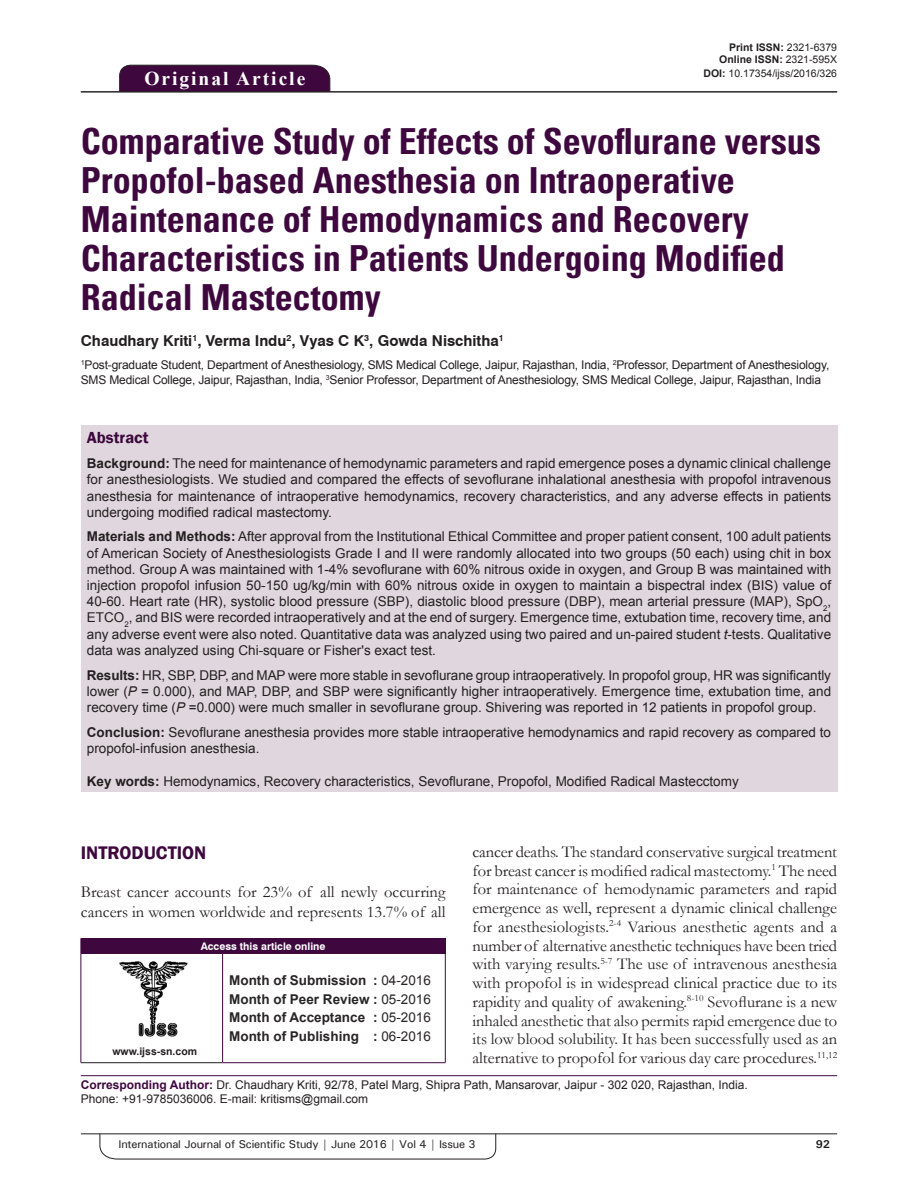
<style>
.page{position:relative;width:918px;height:1188px;background:#fff}
.page>*{position:absolute;margin:0;border:0;box-sizing:border-box;transform-origin:0 0}
.AT{font:700 condensed 36px/39px "Univers";color:#3e083e}
.AH{font:700 19.5px "Times New Roman";letter-spacing:.1em;color:#fff}
.t1{font:600 18.75px "Franklin Gothic";color:#3e083e}
.TX{font:16.5px/18.8px "Garamond";color:#231f20;text-align:justify}
.ABSH{font:600 16.5px "Franklin Gothic";color:#3e083e}
.AU{font:700 15px "Swiss 721 BT";color:#231f20}
.ABS{font:13.5px/16.2px "Arial";color:#231f20;text-align:justify}
.HIS{font:700 13.5px/18.8px "Arial";color:#282526;text-align:justify}
.KWD{font:13.5px "Arial";color:#231f20}
.AFF{font:12px/14.4px "Arial";letter-spacing:-.015em;color:#231f20}
.ADD{font:12px/14.4px "Arial";color:#231f20}
.t2{font:500 11.25px "Univers";letter-spacing:-.015em;color:#231f20}
.t3{font:700 11.25px "Univers";color:#231f20}
.DOI{font:700 10.5px "Arial";color:#231f20}
.DOI-2{font:10.5px "Arial";color:#231f20}
.AAO{font:700 10.5px "Swiss 721 BT";color:#fff}
.Web{font:700 10.5px "Arial";color:#231f20}
.s1{font-weight:400}
.s2{font-weight:700}
.s3{font-style:italic}
.s4{font-weight:700;color:#3e083e}
</style>
<div class="page">
<hr style="left:81px;top:1134px;width:756px;height:1px;background:#231f20">
<svg style="left:100px;top:1133px;width:396px;height:26px"></svg>
<div style="left:119px;top:65px;width:211px;height:26px;background:#3e083e"></div>
<hr style="left:81px;top:91px;width:756px;height:1px;background:#231f20">
<div style="left:81px;top:426px;width:756px;height:366px;background:#e0d7de"></div>
<img style="left:119px;top:961px;width:69px;height:75px">
<div style="left:81px;top:938px;width:364px;height:15px;background:#3e083e"></div>
<svg style="left:445px;top:938px;width:1px;height:15px"></svg>
<hr style="left:81px;top:953px;width:142px;height:1px;background:#3e083e">
<hr style="left:81px;top:954px;width:1px;height:108px;background:#3e083e">
<hr style="left:81px;top:1062px;width:142px;height:1px;background:#231f20">
<hr style="left:223px;top:953px;width:223px;height:1px;background:#3e083e">
<hr style="left:222px;top:954px;width:1px;height:108px;background:#3e083e">
<hr style="left:445px;top:954px;width:1px;height:108px;background:#3e083e">
<hr style="left:223px;top:1062px;width:223px;height:1px;background:#3e083e">
<hr style="left:81px;top:1075px;width:756px;height:1px;background:#3e083e">
<p class="AH" style="left:144px;top:64px;width:162px">Original Article</p>
<p class="DOI" style="left:729px;top:39px;width:109px">Print ISSN: <span class="s1">2321-6379</span></p>
<p class="DOI" style="left:719px;top:52px;width:119px">Online ISSN: <span class="s1">2321-595X</span></p>
<p class="DOI-2" style="left:703px;top:66px;width:135px"><span class="s2">DOI:</span> 10.17354/ijss/2016/326</p>
<p class="AT" style="left:81px;top:122px;width:741px">Comparative Study of Effects of Sevoflurane versus Propofol-based Anesthesia on Intraoperative Maintenance of Hemodynamics and Recovery Characteristics in Patients Undergoing Modified Radical Mastectomy</p>
<p class="AU" style="left:81px;top:332px;width:425px">Chaudhary Kriti<sup>1</sup>, Verma Indu<sup>2</sup>, Vyas C K<sup>3</sup>, Gowda Nischitha<sup>1</sup></p>
<p class="AFF" style="left:81px;top:358px;width:750px"><sup>1</sup>Post-graduate Student, Department of Anesthesiology, SMS Medical College, Jaipur, Rajasthan, India, <sup>2</sup>Professor, Department of Anesthesiology,<br>SMS Medical College, Jaipur, Rajasthan, India, <sup>3</sup>Senior Professor, Department of Anesthesiology, SMS Medical College, Jaipur, Rajasthan, India</p>
<p class="ABSH" style="left:87px;top:428px;width:63px">Abstract</p>
<p class="ABS" style="left:87px;top:455px;width:746px"><span class="s2">Background:</span> The need for maintenance of hemodynamic parameters and rapid emergence poses a dynamic clinical challenge for anesthesiologists. We studied and compared the effects of sevoflurane inhalational anesthesia with propofol intravenous anesthesia for maintenance of intraoperative hemodynamics, recovery characteristics, and any adverse effects in patients undergoing modified radical mastectomy.</p>
<p class="ABS" style="left:87px;top:529px;width:746px"><span class="s2">Materials and Methods:</span> After approval from the Institutional Ethical Committee and proper patient consent, 100 adult patients of American Society of Anesthesiologists Grade I and II were randomly allocated into two groups (50 each) using chit in box method. Group A was maintained with 1-4% sevoflurane with 60% nitrous oxide in oxygen, and Group B was maintained with injection propofol infusion 50-150 ug/kg/min with 60% nitrous oxide in oxygen to maintain a bispectral index (BIS) value of 40-60. Heart rate (HR), systolic blood pressure (SBP), diastolic blood pressure (DBP), mean arterial pressure (MAP), SpO<sub>2</sub>, ETCO<sub>2</sub>, and BIS were recorded intraoperatively and at the end of surgery. Emergence time, extubation time, recovery time, and any adverse event were also noted. Quantitative data was analyzed using two paired and un-paired student <span class="s3">t</span>-tests. Qualitative data was analyzed using Chi-square or Fisher's exact test.</p>
<p class="ABS" style="left:87px;top:667px;width:746px"><span class="s2">Results:</span> HR, SBP, DBP, and MAP were more stable in sevoflurane group intraoperatively. In propofol group, HR was significantly lower (<span class="s3">P</span> = 0.000), and MAP, DBP, and SBP were significantly higher intraoperatively. Emergence time, extubation time, and recovery time (<span class="s3">P</span> =0.000) were much smaller in sevoflurane group. Shivering was reported in 12 patients in propofol group.</p>
<p class="ABS" style="left:87px;top:724px;width:746px"><span class="s2">Conclusion:</span> Sevoflurane anesthesia provides more stable intraoperative hemodynamics and rapid recovery as compared to propofol-infusion anesthesia.</p>
<p class="KWD" style="left:87px;top:772px;width:653px"><span class="s2">Key words:</span> Hemodynamics, Recovery characteristics, Sevoflurane, Propofol, Modified Radical Mastecctomy</p>
<p class="TX" style="left:473px;top:842px;width:366px">cancer deaths. The standard conservative surgical treatment for breast cancer is modified radical mastectomy.<sup>1</sup> The need for maintenance of hemodynamic parameters and rapid emergence as well, represent a dynamic clinical challenge for anesthesiologists.<sup>2-4</sup> Various anesthetic agents and a number of alternative anesthetic techniques have been tried with varying results.<sup>5-7</sup> The use of intravenous anesthesia with propofol is in widespread clinical practice due to its rapidity and quality of awakening.<sup>8-10</sup> Sevoflurane is a new inhaled anesthetic that also permits rapid emergence due to its low blood solubility. It has been successfully used as an alternative to propofol for various day care procedures.<sup>11,12</sup></p>
<h1 class="t1" style="left:81px;top:841px;width:127px">INTRODUCTION</h1>
<p class="TX" style="left:81px;top:881px;width:366px;line-height:20.2px">Breast cancer accounts for 23% of all newly occurring cancers in women worldwide and represents 13.7% of all</p>
<p class="AAO" style="left:201px;top:940px;width:126px">Access this article online</p>
<p class="HIS" style="left:229px;top:971px;width:203px">Month of Submission : <span class="s1">04-2016<br></span>Month of Peer Review : <span class="s1">05-2016<br></span>Month of Acceptance : <span class="s1">05-2016<br></span>Month of Publishing : <span class="s1">06-2016</span></p>
<p class="ADD" style="left:81px;top:1077px;width:669px"><span class="s4">Corresponding Author:</span> Dr. Chaudhary Kriti, 92/78, Patel Marg, Shipra Path, Mansarovar, Jaipur - 302 020, Rajasthan, India.<br>Phone: +91-9785036006. E-mail: kritisms@gmail.com</p>
<p class="Web" style="left:112px;top:1044px;width:86px">www.ijss-sn.com</p>
<p class="t2" style="left:118px;top:1137px;width:359px">International Journal of Scientific Study | June 2016 | Vol 4 | Issue 3</p>
<p class="t3" style="left:816px;top:1137px;width:16px">92</p>
</div>
